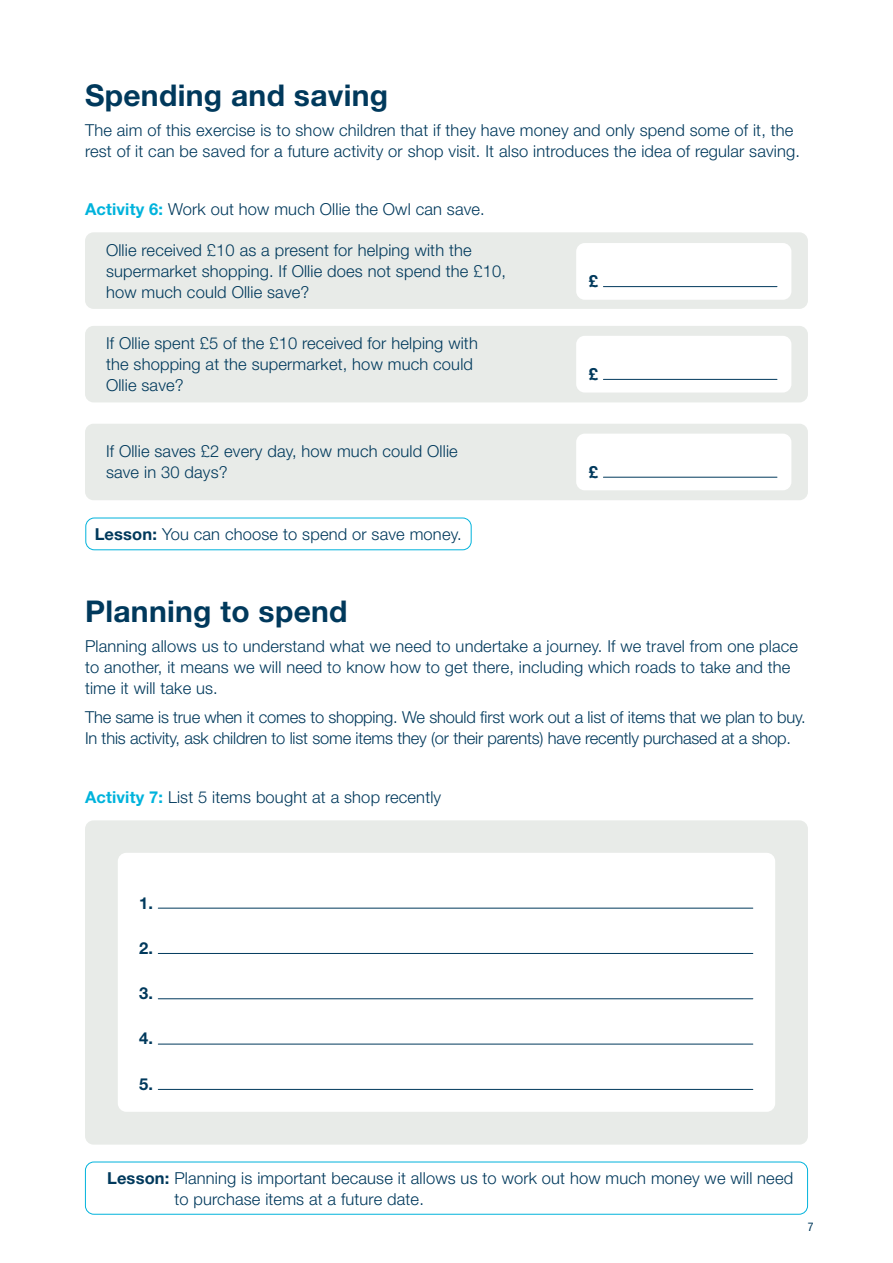
<style>
.page{position:relative;width:893px;height:1263px;background:#fff}
.page>*{position:absolute;margin:0;border:0;box-sizing:border-box;transform-origin:0 0}
.t1{font:700 30px "Helvetica Neue LT Std";letter-spacing:.01em;color:#00395c}
.t2{font:300 16.5px/21px "Helvetica Neue LT Std";letter-spacing:.01em;color:#00395c}
.t3{font:300 16.5px/21px "Helvetica Neue LT Std";letter-spacing:-.01em;color:#00395c}
.t4{font:700 16.5px "Helvetica Neue LT Std";color:#00395c}
.t5{font:condensed 12px "Helvetica Neue LT Std";color:#00395c}
.s1{font-weight:700;color:#00b3dc}
.s2{font-weight:700}
</style>
<div class="page">
<div style="left:85px;top:518px;width:387px;height:32px;border:1px solid #00b3dc;border-radius:9px"></div>
<div style="left:85px;top:232px;width:723px;height:77px;background:#e8ebe8;border-radius:9px"></div>
<div style="left:85px;top:326px;width:723px;height:76px;background:#e8ebe8;border-radius:9px"></div>
<div style="left:85px;top:424px;width:723px;height:76px;background:#e8ebe8;border-radius:9px"></div>
<div style="left:85px;top:1161px;width:723px;height:53px;border:1px solid #00b3dc;border-radius:9px"></div>
<div style="left:576px;top:243px;width:215px;height:57px;background:#fff;border-radius:9px"></div>
<hr style="left:603px;top:286px;width:174px;height:1px;background:#00395c">
<div style="left:576px;top:336px;width:215px;height:56px;background:#fff;border-radius:9px"></div>
<hr style="left:603px;top:379px;width:174px;height:1px;background:#00395c">
<div style="left:576px;top:434px;width:215px;height:56px;background:#fff;border-radius:9px"></div>
<hr style="left:603px;top:477px;width:174px;height:1px;background:#00395c">
<div style="left:85px;top:820px;width:723px;height:324px;background:#e8ebe8;border-radius:9px"></div>
<div style="left:118px;top:853px;width:657px;height:259px;background:#fff;border-radius:9px"></div>
<hr style="left:158px;top:908px;width:595px;height:1px;background:#00395c">
<hr style="left:158px;top:953px;width:595px;height:1px;background:#00395c">
<hr style="left:158px;top:998px;width:595px;height:1px;background:#00395c">
<hr style="left:158px;top:1044px;width:595px;height:1px;background:#00395c">
<hr style="left:158px;top:1089px;width:595px;height:1px;background:#00395c">
<p class="t1" style="left:85px;top:77px;width:305px">Spending and saving</p>
<p class="t2" style="left:85px;top:119px;width:716px">The aim of this exercise is to show children that if they have money and only spend some of it, the rest of it can be saved for a future activity or shop visit. It also introduces the idea of regular saving.</p>
<p class="t2" style="left:85px;top:199px;width:401px"><span class="s1">Activity 6:</span> Work out how much Ollie the Owl can save.</p>
<p class="t2" style="left:106px;top:239px;width:401px">Ollie received £10 as a present for helping with the supermarket shopping. If Ollie does not spend the £10, how much could Ollie save?</p>
<p class="t2" style="left:106px;top:332px;width:373px">If Ollie spent £5 of the £10 received for helping with the shopping at the supermarket, how much could<br>Ollie save?</p>
<p class="t2" style="left:106px;top:441px;width:353px">If Ollie saves £2 every day, how much could Ollie save in 30 days?</p>
<p class="t2" style="left:95px;top:523px;width:368px"><span class="s2">Lesson:</span> You can choose to spend or save money.</p>
<p class="t4" style="left:589px;top:271px;width:11px">£</p>
<p class="t4" style="left:589px;top:364px;width:11px">£</p>
<p class="t4" style="left:589px;top:461px;width:11px">£</p>
<p class="t1" style="left:85px;top:593px;width:264px">Planning to spend</p>
<p class="t2" style="left:85px;top:635px;width:715px">Planning allows us to understand what we need to undertake a journey. If we travel from one place to another, it means we will need to know how to get there, including which roads to take and the time it will take us.</p>
<p class="t3" style="left:85px;top:707px;width:722px">The same is true when it comes to shopping. We should first work out a list of items that we plan to buy.<br>In this activity, ask children to list some items they (or their parents) have recently purchased at a shop.</p>
<p class="t2" style="left:85px;top:787px;width:358px"><span class="s1">Activity 7:</span> List 5 items bought at a shop recently</p>
<p class="t4" style="left:139px;top:892px;width:15px">1.</p>
<p class="t4" style="left:139px;top:938px;width:15px">2.</p>
<p class="t4" style="left:139px;top:983px;width:15px">3.</p>
<p class="t4" style="left:139px;top:1028px;width:15px">4.</p>
<p class="t4" style="left:139px;top:1074px;width:15px">5.</p>
<p class="t2" style="left:174px;top:1167px;width:620px;text-indent:-67px"><span class="s2">Lesson:</span> Planning is important because it allows us to work out how much money we will need to purchase items at a future date.</p>
<p class="t5" style="left:808px;top:1220px;width:7px">7</p>
</div>
